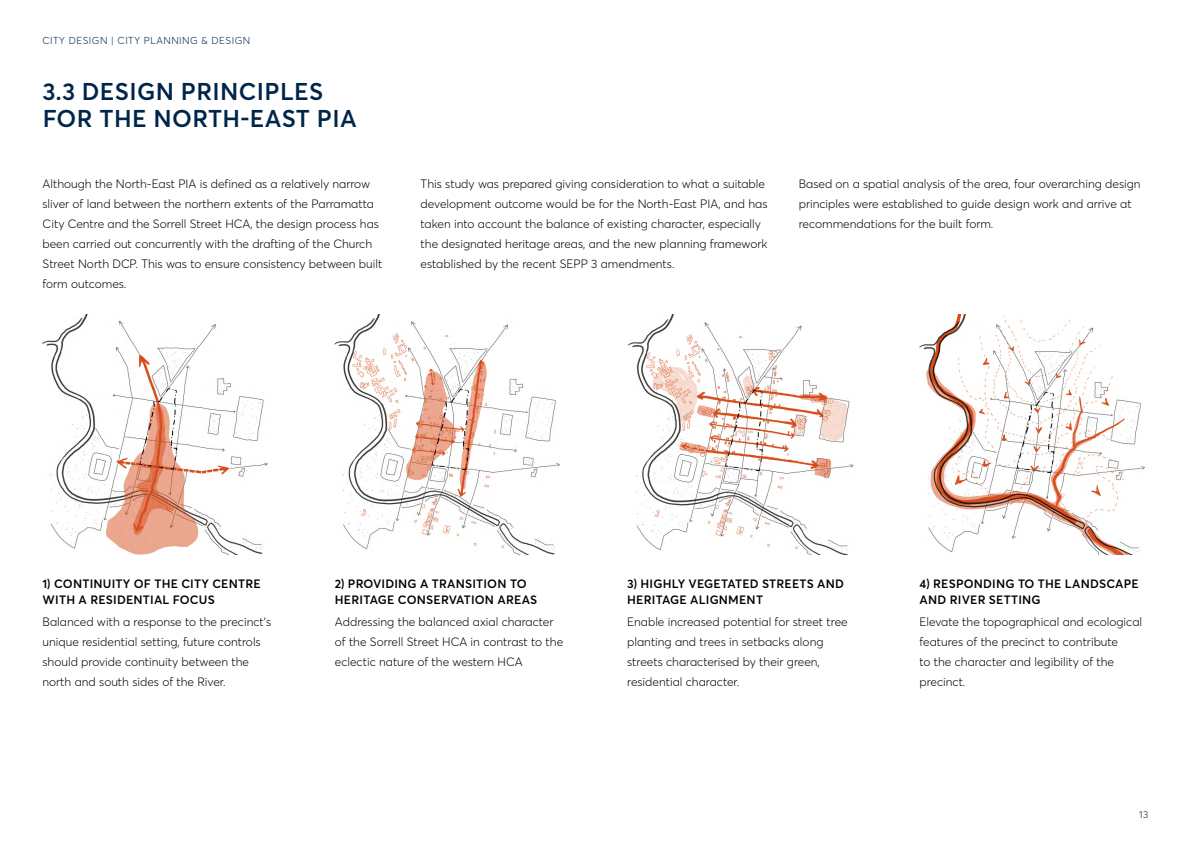
<style>
.page{position:relative;width:1191px;height:842px;background:#fff}
.page>*{position:absolute;margin:0;border:0;box-sizing:border-box;transform-origin:0 0}
.t1{font:600 24px/27px "Parramatta";letter-spacing:.015em;color:#00254a}
.t2{font:300 12px/20px "Parramatta";color:#000}
.t3{font:600 12px/16px "Parramatta";letter-spacing:.015em;color:#000}
.t4{font:300 10px "Parramatta";letter-spacing:.05em;color:#00254a}
</style>
<div class="page">
<img style="left:43px;top:315px;width:225px;height:240px">
<img style="left:335px;top:315px;width:225px;height:240px">
<img style="left:627px;top:315px;width:227px;height:240px">
<img style="left:919px;top:315px;width:226px;height:240px">
<p class="t4" style="left:43px;top:33px;width:209px">CITY DESIGN | CITY PLANNING &amp; DESIGN</p>
<h1 class="t1" style="left:43px;top:77px;width:316px">3.3 DESIGN PRINCIPLES<br>FOR THE NORTH-EAST PIA</h1>
<p class="t2" style="left:43px;top:173px;width:341px">Although the North-East PIA is defined as a relatively narrow sliver of land between the northern extents of the Parramatta City Centre and the Sorrell Street HCA, the design process has been carried out concurrently with the drafting of the Church Street North DCP. This was to ensure consistency between built form outcomes.</p>
<p class="t2" style="left:420px;top:173px;width:348px">This study was prepared giving consideration to what a suitable development outcome would be for the North-East PIA, and has taken into account the balance of existing character, especially the designated heritage areas, and the new planning framework established by the recent SEPP 3 amendments.</p>
<p class="t2" style="left:798px;top:173px;width:343px">Based on a spatial analysis of the area, four overarching design principles were established to guide design work and arrive at recommendations for the built form.</p>
<p class="t3" style="left:43px;top:575px;width:220px">1) CONTINUITY OF THE CITY CENTRE<br>WITH A RESIDENTIAL FOCUS</p>
<p class="t2" style="left:43px;top:611px;width:230px">Balanced with a response to the precinct’s unique residential setting, future controls should provide continuity between the north and south sides of the River.</p>
<p class="t3" style="left:335px;top:575px;width:204px">2) PROVIDING A TRANSITION TO<br>HERITAGE CONSERVATION AREAS</p>
<p class="t2" style="left:335px;top:611px;width:230px">Addressing the balanced axial character of the Sorrell Street HCA in contrast to the eclectic nature of the western HCA</p>
<p class="t3" style="left:627px;top:575px;width:218px">3) HIGHLY VEGETATED STREETS AND<br>HERITAGE ALIGNMENT</p>
<p class="t2" style="left:627px;top:611px;width:222px">Enable increased potential for street tree planting and trees in setbacks along streets characterised by their green, residential character.</p>
<p class="t2" style="left:919px;top:611px;width:224px">Elevate the topographical and ecological features of the precinct to contribute<br>to the character and legibility of the precinct.</p>
<p class="t3" style="left:919px;top:575px;width:221px">4) RESPONDING TO THE LANDSCAPE<br>AND RIVER SETTING</p>
<p class="t4" style="left:1139px;top:807px;width:11px">13</p>
</div>
